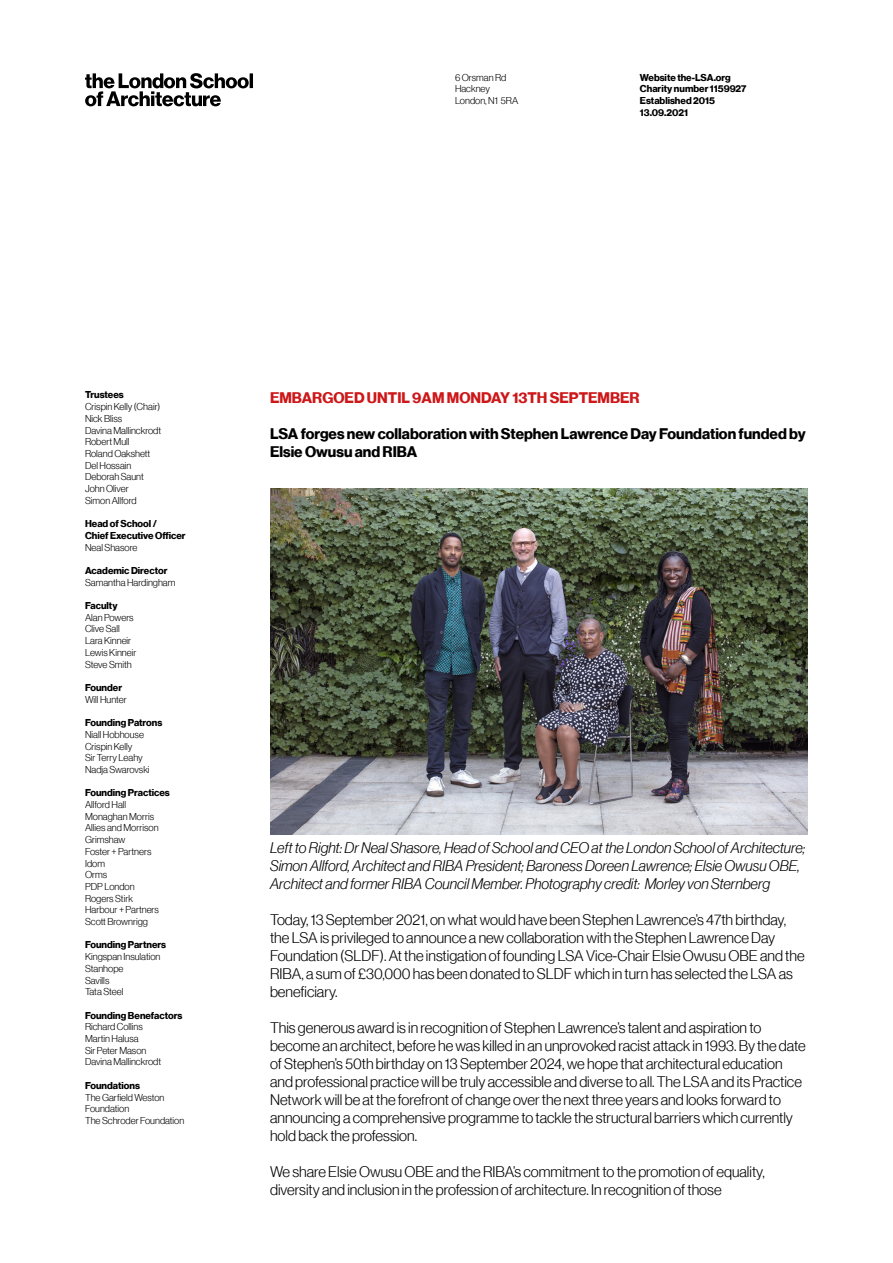
<style>
.page{position:relative;width:893px;height:1263px;background:#fff}
.page>*{position:absolute;margin:0;border:0;box-sizing:border-box;transform-origin:0 0}
.t1{font:15px/18px "N Haas Grotesk DS Pro 45 Lt";color:#000}
.t2{font:15px/18px "N Haas Grotesk DS Pro 46 Lt It";color:#000}
.t3{font:15px/18px "N Haas Grotesk DS Pro 75 Bd";color:#000}
.t4{font:15px "N Haas Grotesk DS Pro 75 Bd";color:#cd1719}
.t5{font:9.75px/11.7px "N Haas Grotesk DS Pro 45 Lt";color:#000}
.t6{font:9.75px/11.7px "N Haas Grotesk DS Pro 75 Bd";color:#000}
</style>
<div class="page">
<img style="left:270px;top:488px;width:538px;height:347px">
<svg style="left:85px;top:73px;width:168px;height:33px"></svg>
<p class="t5" style="left:455px;top:71px;width:65px">6 Orsman Rd<br>Hackney<br>London, N1 5RA</p>
<p class="t6" style="left:640px;top:72px;width:108px">Website the-LSA.org<br>Charity number 1159927<br>Established 2015<br>13.09.2021</p>
<p class="t6" style="left:85px;top:389px;width:40px">Trustees</p>
<p class="t5" style="left:85px;top:401px;width:78px">Crispin Kelly (Chair)<br>Nick Bliss<br>Davina Mallinckrodt<br>Robert Mull<br>Roland Oakshett<br>Del Hossain<br>Deborah Saunt<br>John Oliver<br>Simon Allford</p>
<p class="t6" style="left:85px;top:518px;width:102px">Head of School /<br>Chief Executive Officer</p>
<p class="t5" style="left:85px;top:541px;width:54px">Neal Shasore</p>
<p class="t6" style="left:85px;top:565px;width:84px">Academic Director</p>
<p class="t5" style="left:85px;top:576px;width:92px">Samantha Hardingham</p>
<p class="t6" style="left:85px;top:600px;width:34px">Faculty</p>
<p class="t5" style="left:85px;top:611px;width:53px">Alan Powers<br>Clive Sall<br>Lara Kinneir<br>Lewis Kinneir<br>Steve Smith</p>
<p class="t6" style="left:85px;top:682px;width:39px">Founder</p>
<p class="t5" style="left:85px;top:693px;width:43px">Will Hunter</p>
<p class="t6" style="left:85px;top:717px;width:79px">Founding Patrons</p>
<p class="t5" style="left:85px;top:728px;width:66px">Niall Hobhouse<br>Crispin Kelly<br>Sir Terry Leahy<br>Nadja Swarovski</p>
<p class="t6" style="left:85px;top:787px;width:86px">Founding Practices</p>
<p class="t5" style="left:85px;top:799px;width:75px">Allford Hall<br>Monaghan Morris<br>Allies and Morrison<br>Grimshaw<br>Foster + Partners<br>Idom<br>Orms<br>PDP London<br>Rogers Stirk<br>Harbour + Partners<br>Scott Brownrigg</p>
<p class="t6" style="left:85px;top:939px;width:83px">Founding Partners</p>
<p class="t5" style="left:85px;top:951px;width:77px">Kingspan Insulation<br>Stanhope<br>Savills<br>Tata Steel</p>
<p class="t6" style="left:85px;top:1009px;width:99px">Founding Benefactors</p>
<p class="t5" style="left:85px;top:1021px;width:78px">Richard Collins<br>Martin Halusa<br>Sir Peter Mason<br>Davina Mallinckrodt</p>
<p class="t6" style="left:85px;top:1080px;width:56px">Foundations</p>
<p class="t5" style="left:85px;top:1091px;width:101px">The Garfield Weston<br>Foundation<br>The Schroder Foundation</p>
<p class="t4" style="left:270px;top:389px;width:371px">EMBARGOED UNTIL 9AM MONDAY 13TH SEPTEMBER</p>
<p class="t3" style="left:270px;top:425px;width:537px">LSA forges new collaboration with Stephen Lawrence Day Foundation funded by<br>Elsie Owusu and RIBA</p>
<p class="t2" style="left:270px;top:838px;width:537px">Left to Right: Dr Neal Shasore, Head of School and CEO at the London School of Architecture;<br>Simon Allford, Architect and RIBA President; Baroness Doreen Lawrence; Elsie Owusu OBE,<br>Architect and former RIBA Council Member. Photography credit: Morley von Sternberg</p>
<p class="t1" style="left:270px;top:910px;width:536px">Today, 13 September 2021, on what would have been Stephen Lawrence’s 47th birthday, the LSA is privileged to announce a new collaboration with the Stephen Lawrence Day Foundation (SLDF). At the instigation of founding LSA Vice-Chair Elsie Owusu OBE and the RIBA, a sum of £30,000 has been donated to SLDF which in turn has selected the LSA as beneficiary.</p>
<p class="t1" style="left:270px;top:1018px;width:537px">This generous award is in recognition of Stephen Lawrence’s talent and aspiration to become an architect, before he was killed in an unprovoked racist attack in 1993. By the date of Stephen’s 50th birthday on 13 September 2024, we hope that architectural education and professional practice will be truly accessible and diverse to all. The LSA and its Practice Network will be at the forefront of change over the next three years and looks forward to announcing a comprehensive programme to tackle the structural barriers which currently hold back the profession.</p>
<p class="t1" style="left:270px;top:1162px;width:496px">We share Elsie Owusu OBE and the RIBA’s commitment to the promotion of equality, diversity and inclusion in the profession of architecture. In recognition of those</p>
</div>
